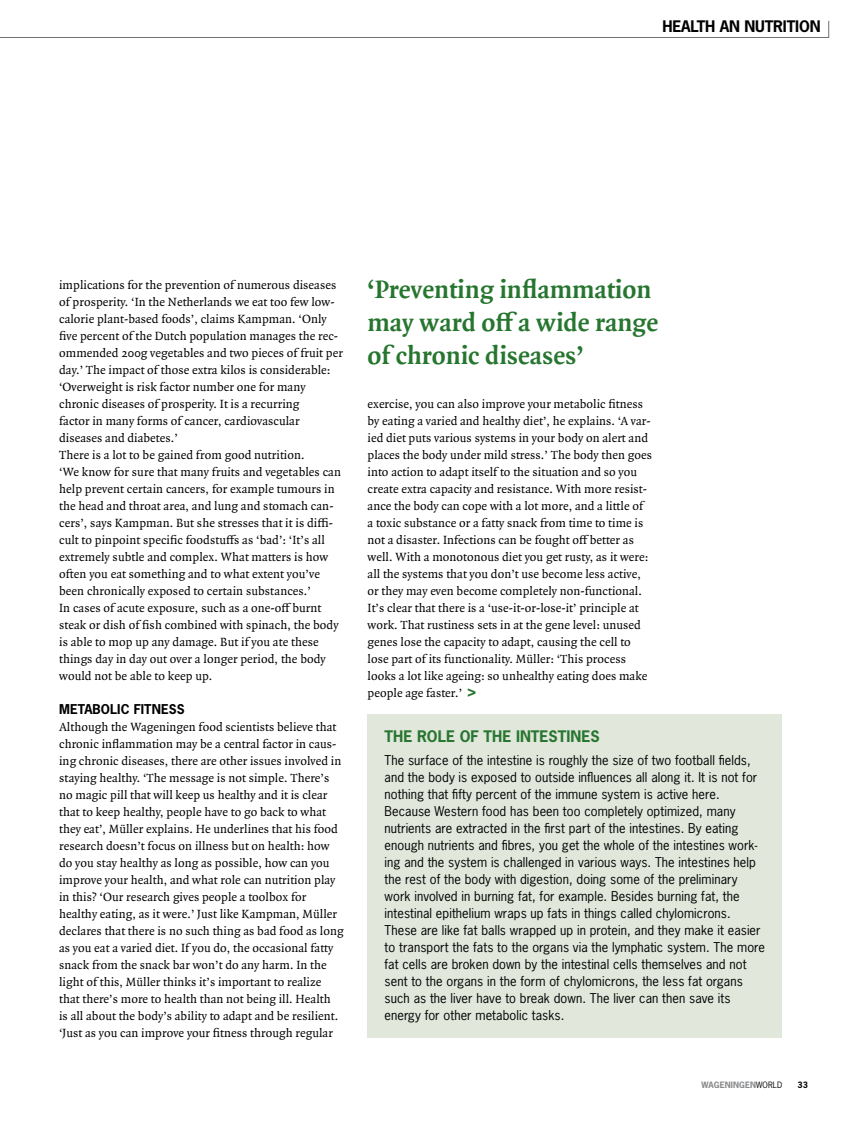
<style>
.page{position:relative;width:850px;height:1126px;background:#fff}
.page>*{position:absolute;margin:0;border:0;box-sizing:border-box;transform-origin:0 0}
.t1{font:700 27px/33px "Quadraat OT";color:#277630}
.t2{font:700 18px "News Gothic Std";color:#277630}
.t3{font:700 15px "News Gothic Std";letter-spacing:.12em;color:#277630}
.t4{font:700 15px "News Gothic Std";letter-spacing:.02em;color:#000}
.t5{font:12.75px/17px "Quadraat OT";letter-spacing:.005em;color:#000}
.t6{font:12.75px/17px "News Gothic Std";letter-spacing:.005em;color:#000}
.t7{font:700 12.75px "News Gothic Std";letter-spacing:.005em;color:#000}
.t8{font:700 8.25px "News Gothic Std";color:#87888a}
.t9{font:700 8.25px "News Gothic Std";color:#000}
.s1{font-weight:400;color:#000}
</style>
<div class="page">
<div style="left:367px;top:714px;width:415px;height:323px;background:#e1e7db"></div>
<svg style="left:0;top:20px;width:829px;height:18px"></svg>
<p class="t4" style="left:662px;top:17px;width:160px">HEALTH AN NUTRITION</p>
<p class="t5" style="left:59px;top:276px;width:285px">implications for the prevention of numerous diseases of prosperity. ‘In the Netherlands we eat too few low&shy;calorie plant-based foods’, claims Kampman. ‘Only five percent of the Dutch population manages the rec&shy;ommended 200g vegetables and two pieces of fruit per day.’ The impact of those extra kilos is considerable: ‘Overweight is risk factor number one for many chronic diseases of prosperity. It is a recurring<br>factor in many forms of cancer, cardiovascular diseases and diabetes.’<br>There is a lot to be gained from good nutrition.<br>‘We know for sure that many fruits and vegetables can help prevent certain cancers, for example tumours in the head and throat area, and lung and stomach can&shy;cers’, says Kampman. But she stresses that it is diffi&shy;cult to pinpoint specific foodstuffs as ‘bad’: ‘It’s all extremely subtle and complex. What matters is how often you eat something and to what extent you’ve been chronically exposed to certain substances.’<br>In cases of acute exposure, such as a one-off burnt steak or dish of fish combined with spinach, the body is able to mop up any damage. But if you ate these things day in day out over a longer period, the body would not be able to keep up.</p>
<p class="t7" style="left:59px;top:701px;width:127px">METABOLIC FITNESS</p>
<p class="t5" style="left:59px;top:719px;width:286px">Although the Wageningen food scientists believe that chronic inflammation may be a central factor in caus&shy;ing chronic diseases, there are other issues involved in staying healthy. ‘The message is not simple. There’s no magic pill that will keep us healthy and it is clear that to keep healthy, people have to go back to what they eat’, Müller explains. He underlines that his food research doesn’t focus on illness but on health: how do you stay healthy as long as possible, how can you improve your health, and what role can nutrition play in this? ‘Our research gives people a toolbox for healthy eating, as it were.’ Just like Kampman, Müller declares that there is no such thing as bad food as long as you eat a varied diet. If you do, the occasional fatty snack from the snack bar won’t do any harm. In the light of this, Müller thinks it’s important to realize that there’s more to health than not being ill. Health<br>is all about the body’s ability to adapt and be resilient. ‘Just as you can improve your fitness through regular</p>
<h1 class="t1" style="left:367px;top:273px;width:292px">‘Preventing inflammation may ward off a wide range of chronic diseases’</h1>
<p class="t5" style="left:367px;top:396px;width:286px">exercise, you can also improve your metabolic fitness by eating a varied and healthy diet’, he explains. ‘A var&shy;ied diet puts various systems in your body on alert and places the body under mild stress.’ The body then goes into action to adapt itself to the situation and so you create extra capacity and resistance. With more resist&shy;ance the body can cope with a lot more, and a little of a toxic substance or a fatty snack from time to time is not a disaster. Infections can be fought off better as well. With a monotonous diet you get rusty, as it were: all the systems that you don’t use become less active, or they may even become completely non-functional.<br>It’s clear that there is a ‘use-it-or-lose-it’ principle at work. That rustiness sets in at the gene level: unused genes lose the capacity to adapt, causing the cell to lose part of its functionality. Müller: ‘This process looks a lot like ageing: so unhealthy eating does make people age faster.’</p>
<h2 class="t2" style="left:466px;top:678px;width:12px">&gt;</h2>
<p class="t3" style="left:384px;top:726px;width:216px">THE ROLE OF THE INTESTINES</p>
<p class="t6" style="left:384px;top:752px;width:382px">The surface of the intestine is roughly the size of two football fields, and the body is exposed to outside influences all along it. It is not for nothing that fifty percent of the immune system is active here.<br>Because western food has been too completely optimized, many nutrients are extracted in the first part of the intestines. By eating enough nutrients and fibres, you get the whole of the intestines work&shy;ing and the system is challenged in various ways. The intestines help the rest of the body with digestion, doing some of the preliminary work involved in burning fat, for example. Besides burning fat, the intestinal epithelium wraps up fats in things called chylomicrons.<br>These are like fat balls wrapped up in protein, and they make it easier to transport the fats to the organs via the lymphatic system. The more fat cells are broken down by the intestinal cells themselves and not sent to the organs in the form of chylomicrons, the less fat organs such as the liver have to break down. The liver can then save its energy for other metabolic tasks.</p>
<p class="t8" style="left:701px;top:1080px;width:82px">WAGENINGEN<span class="s1">world</span></p>
<p class="t9" style="left:797px;top:1080px;width:12px">33</p>
</div>
